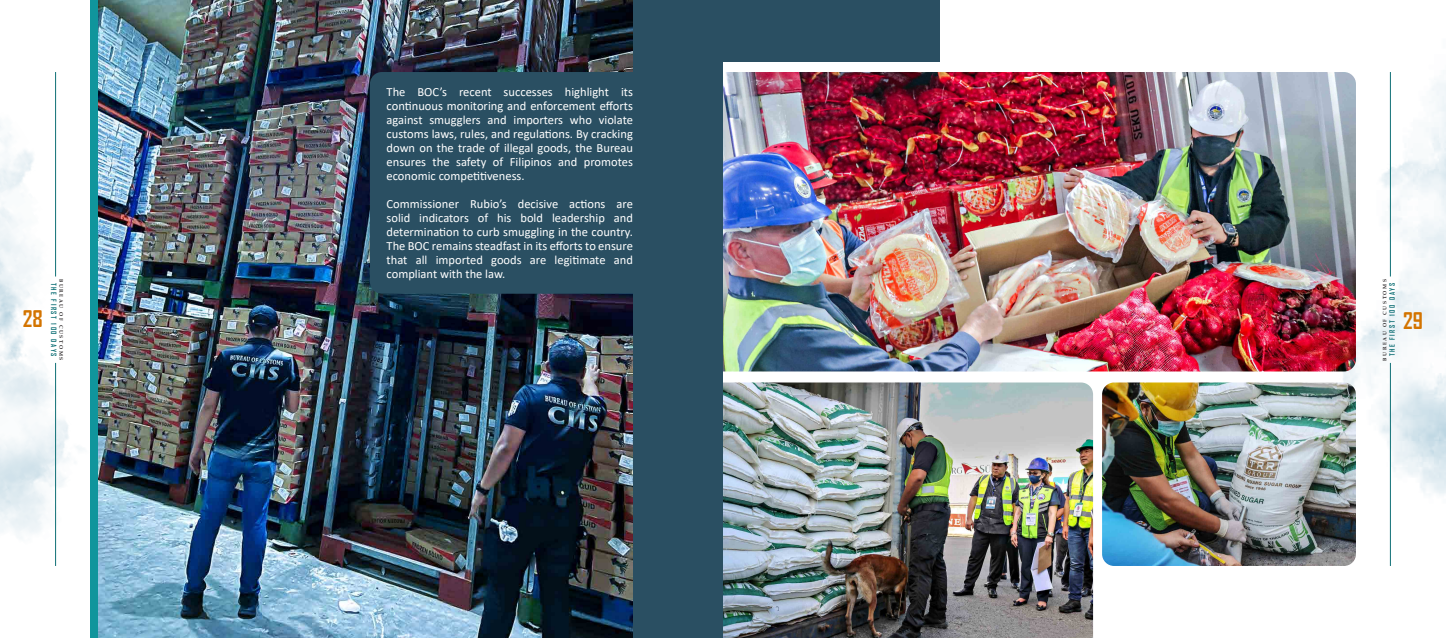
<style>
.page{position:relative;width:1446px;height:638px;background:#fff}
.page>*{position:absolute;margin:0;border:0;box-sizing:border-box;transform-origin:0 0}
.t1{font:700 22px "Agency FB";color:#d37400}
.t2{font:12.5px/14px "Calibri";color:#fff;text-align:justify}
.t3{font:700 7px "Agency FB";letter-spacing:.22em;color:#0e6f75}
.t4{font:700 5px "Palatino Linotype";letter-spacing:.32em;color:#231f20}
</style>
<div class="page">
<img style="left:1188px;top:72px;width:258px;height:436px">
<img style="left:0;top:72px;width:87px;height:424px">
<div style="left:100px;top:0;width:839px;height:638px;background:#2a4f62"></div>
<div style="left:90px;top:0;width:220px;height:638px;background:#10959c"></div>
<img style="left:98px;top:0;width:535px;height:638px">
<div style="left:370px;top:72px;width:322px;height:222px;background:#2a4f62;border-radius:12px"></div>
<div style="left:723px;top:62px;width:280px;height:320px;background:#fff"></div>
<img style="left:723px;top:72px;width:633px;height:299px">
<img style="left:723px;top:382px;width:370px;height:256px">
<img style="left:1102px;top:382px;width:254px;height:184px">
<hr style="left:55px;top:72px;width:1px;height:204px;background:#0e6f75">
<hr style="left:55px;top:363px;width:1px;height:203px;background:#0e6f75">
<hr style="left:1390px;top:363px;width:1px;height:203px;background:#0e6f75">
<hr style="left:1390px;top:72px;width:1px;height:204px;background:#0e6f75">
<p class="t2" style="left:386px;top:84px;width:248px">The BOC’s recent successes highlight its continuous monitoring and enforcement efforts against smugglers and importers who violate customs laws, rules, and regulations. By cracking down on the trade of illegal goods, the Bureau ensures the safety of Filipinos and promotes economic competitiveness.</p>
<p class="t2" style="left:386px;top:196px;width:248px">Commissioner Rubio’s decisive actions are solid indicators of his bold leadership and determination to curb smuggling in the country.<br>The BOC remains steadfast in its efforts to ensure that all imported goods are legitimate and compliant with the law.</p>
<p class="t4" style="left:65px;top:279px;width:83px;rotate:90deg">BUREAU OF CUSTOMS</p>
<p class="t3" style="left:58px;top:283px;width:75px;rotate:90deg">THE FIRST 100 DAYS</p>
<p class="t4" style="left:1381px;top:361px;width:83px;rotate:-90deg">BUREAU OF CUSTOMS</p>
<p class="t3" style="left:1388px;top:356px;width:75px;rotate:-90deg">THE FIRST 100 DAYS</p>
<h1 class="t1" style="left:23px;top:305px;width:22px">28</h1>
<h1 class="t1" style="left:1403px;top:307px;width:21px">29</h1>
</div>
